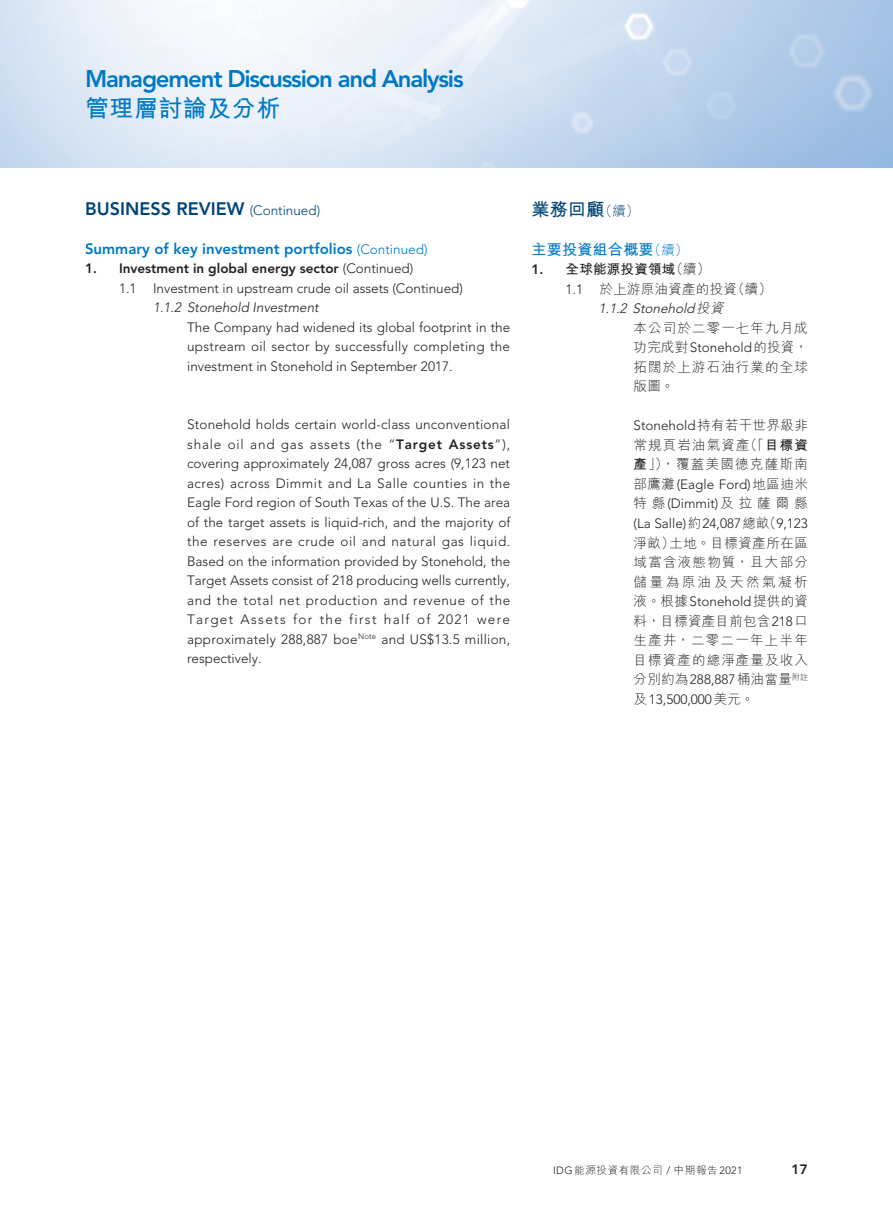
<style>
.page{position:relative;width:893px;height:1212px;background:#fff}
.page>*{position:absolute;margin:0;border:0;box-sizing:border-box;transform-origin:0 0}
.t1{font:800 24px "Avenir LT Std";letter-spacing:-.05em;color:#0079c2}
.t2{font:700 24px "M Hei HK";letter-spacing:.02em;color:#0079c2}
._01_H1_E{font:800 18px "Avenir LT Std";color:#004574}
._001_H1_C{font:700 18px "M Hei HK";color:#004574}
._02_H2_E{font:800 15px "Avenir LT Std";color:#0079c2}
._002_H2_C{font:700 15px "M Hei HK";letter-spacing:.02em;color:#0079c2}
._00_txt_E{font:300 13.5px/19.5px "Avenir LT Std";color:#231f20;text-align:justify}
._000_txt_C{font:300 13.5px/19.5px "M Hei HK";letter-spacing:.085em;color:#231f20;text-align:justify}
._03_H3_E{font:800 13.5px "Avenir LT Std";color:#231f20}
._00_txt_E-2{font:italic 300 13.5px "Avenir LT Std";color:#231f20}
._000_txt_C-2{font:300 13.5px "M Hei HK";letter-spacing:.02em;color:#231f20}
._000_txt_C-3{font:italic 300 13.5px "Avenir LT Std";color:#231f20}
._003_H3_C{font:700 13.5px "M Hei HK";letter-spacing:.02em;color:#231f20}
.t3{font:300 10.5px "M Hei HK";letter-spacing:.06em;color:#231f20}
.s1{font-weight:300;font-size:13.5px}
.s2{font-weight:300}
.s3{font-weight:800}
.s4{font-family:"Avenir LT Std";font-weight:800}
.s5{font-family:"Avenir LT Std"}
.s6{font-family:"M Hei HK"}
.s7{font-weight:700}
</style>
<div class="page">
<h1 class="t1" style="left:85px;top:65px;width:380px">Management Discussion and Analysis</h1>
<h1 class="t2" style="left:85px;top:91px;width:197px">管理層討論及分析</h1>
<p class="_01_H1_E" style="left:85px;top:198px;width:237px">BUSINESS REVIEW <span class="s1">(Continued)</span></p>
<p class="_02_H2_E" style="left:85px;top:240px;width:344px">Summary of key investment portfolios <span class="s1">(Continued)</span></p>
<p class="_03_H3_E" style="left:85px;top:261px;width:330px">1. Investment in global energy sector <span class="s2">(Continued)</span></p>
<p class="_00_txt_E" style="left:119px;top:278px;width:345px">1.1 Investment in upstream crude oil assets (Continued)</p>
<p class="_00_txt_E-2" style="left:153px;top:300px;width:167px">1.1.2 Stonehold Investment</p>
<p class="_00_txt_E" style="left:187px;top:317px;width:325px">The Company had widened its global footprint in the upstream oil sector by successfully completing the investment in Stonehold in September 2017.</p>
<p class="_00_txt_E" style="left:187px;top:415px;width:325px">Stonehold holds certain world-class unconventional shale oil and gas assets (the “<span class="s3">Target Assets</span>”), covering approximately 24,087 gross acres (9,123 net acres) across Dimmit and La Salle counties in the Eagle Ford region of South Texas of the U.S. The area of the target assets is liquid-rich, and the majority of the reserves are crude oil and natural gas liquid.<br>Based on the information provided by Stonehold, the Target Assets consist of 218 producing wells currently, and the total net production and revenue of the Target Assets for the first half of 2021 were approximately 288,887 boe<sup>Note</sup> and US$13.5 million, respectively.</p>
<p class="_001_H1_C" style="left:531px;top:196px;width:109px">業務回顧<span class="s1">（續）</span></p>
<p class="_002_H2_C" style="left:531px;top:238px;width:158px">主要投資組合概要<span class="s1">（續）</span></p>
<p class="_003_H3_C" style="left:531px;top:260px;width:180px"><span class="s4">1.</span> 全球能源投資領域<span class="s2">（續）</span></p>
<p class="_000_txt_C-2" style="left:565px;top:282px;width:208px"><span class="s5">1.1</span> 於上游原油資產的投資（續）</p>
<p class="_000_txt_C-3" style="left:598px;top:301px;width:129px">1.1.2 Stonehold<span class="s6">投資</span></p>
<p class="_000_txt_C" style="left:634px;top:318px;width:176px">本公司於二零一七年九月成功完成對<span class="s5">Stonehold</span>的投資，拓闊於上游石油行業的全球版圖。</p>
<p class="_000_txt_C" style="left:634px;top:416px;width:176px"><span class="s5">Stonehold</span>持有若干世界級非常規頁岩油氣資產（「<span class="s7">目標資產</span>」），覆蓋美國德克薩斯南部鷹灘<span class="s5">(Eagle Ford)</span>地區迪米特縣<span class="s5">(Dimmit)</span>及拉薩爾縣<span class="s5">(La Salle)</span>約<span class="s5">24,087</span>總畝（<span class="s5">9,123</span>淨畝）土地。目標資產所在區域富含液態物質，且大部分儲量為原油及天然氣凝析液。根據<span class="s5">Stonehold</span>提供的資料，目標資產目前包含<span class="s5">218</span>口生產井，二零二一年上半年目標資產的總淨產量及收入分別約為<span class="s5">288,887</span>桶油當量<sup>附註</sup>及<span class="s5">13,500,000</span>美元。</p>
<p class="t3" style="left:553px;top:1164px;width:191px"><span class="s5">IDG</span>能源投資有限公司 <span class="s5">/</span> 中期報告<span class="s5">2021</span></p>
<p class="_03_H3_E" style="left:791px;top:1161px;width:18px">17</p>
</div>
